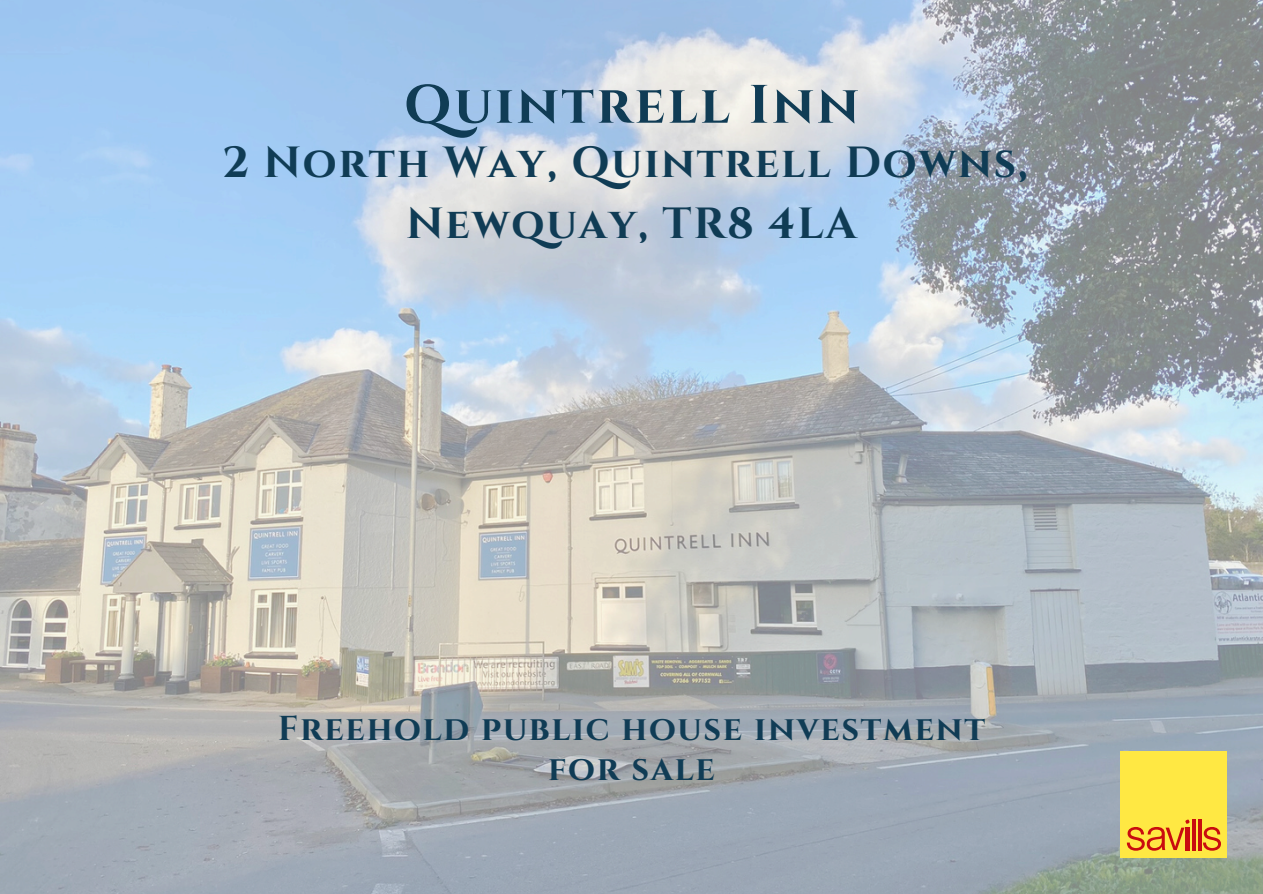
<style>
.page{position:relative;width:1263px;height:894px;background:#fff}
.page>*{position:absolute;margin:0;border:0;box-sizing:border-box;transform-origin:0 0}
.t1{font:700 54px "Cinzel";letter-spacing:.05em;color:#103c55}
.t2{font:700 43.5px/60.8px "Cinzel";letter-spacing:.04em;color:#103c55;text-align:center}
.t3{font:700 34.5px "Cinzel";letter-spacing:.05em;color:#103c55}
</style>
<div class="page">
<img style="left:0;top:0;width:1263px;height:893px">
<div style="left:1120px;top:750px;width:107px;height:107px;background:#ffe843"></div>
<svg style="left:1127px;top:819px;width:62px;height:31px"></svg>
<hr style="left:1186px;top:827px;width:3px;height:22px;background:#c90c0f">
<hr style="left:1192px;top:818px;width:3px;height:31px;background:#c90c0f">
<hr style="left:1198px;top:818px;width:3px;height:31px;background:#c90c0f">
<svg style="left:1203px;top:827px;width:18px;height:23px"></svg>
<h1 class="t1" style="left:404px;top:70px;width:457px">Quintrell Inn</h1>
<h2 class="t2" style="left:222px;top:134px;width:807px">2 North Way, Quintrell Downs,<br>Newquay, TR8 4LA</h2>
<p class="t3" style="left:278px;top:705px;width:709px">Freehold public house investment</p>
<p class="t3" style="left:548px;top:746px;width:168px">for sale</p>
</div>
